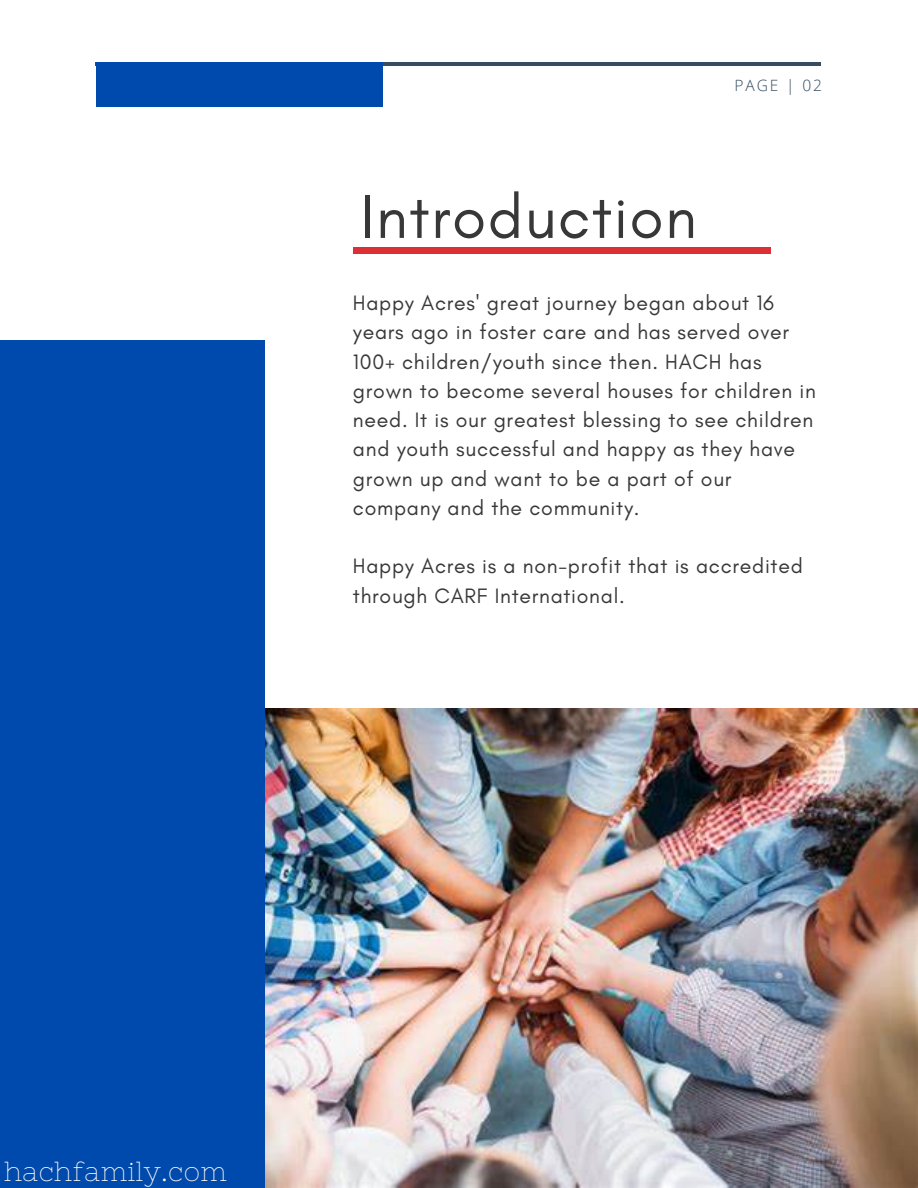
<style>
.page{position:relative;width:918px;height:1188px;background:#fff}
.page>*{position:absolute;margin:0;border:0;box-sizing:border-box;transform-origin:0 0}
.t1{font:62.1px "Glacial Indifference";letter-spacing:.025em;color:#383838}
.t2{font:27.6px "Nixie One";letter-spacing:.015em;color:#f8f8f1}
.t3{font:21.3px/29.2px "Glacial Indifference";letter-spacing:.035em;color:#383838}
.t4{font:300 15.6px "Open Sans";letter-spacing:.12em;color:#364d62}
</style>
<div class="page">
<div style="left:353px;top:247px;width:417px;height:7px;background:#dc2f36"></div>
<hr style="left:96px;top:62px;width:725px;height:4px;background:#364d62">
<div style="left:96px;top:62px;width:287px;height:44px;background:#004aad"></div>
<img style="left:265px;top:709px;width:653px;height:479px">
<div style="left:0;top:340px;width:265px;height:848px;background:#004aad"></div>
<p class="t1" style="left:361px;top:179px;width:337px">Introduction</p>
<h3 class="t4" style="left:735px;top:74px;width:89px">PAGE | 02</h3>
<p class="t3" style="left:353px;top:288px;width:464px">Happy Acres' great journey began about 16 years ago in foster care and has served over 100+ children/youth since then. HACH has grown to become several houses for children in need. It is our greatest blessing to see children and youth successful and happy as they have grown up and want to be a part of our company and the community.</p>
<h1 class="t3" style="left:353px;top:551px;width:451px">Happy Acres is a non-profit that is accredited through CARF International.</h1>
<h3 class="t2" style="left:4px;top:1155px;width:224px">hachfamily.com</h3>
</div>
